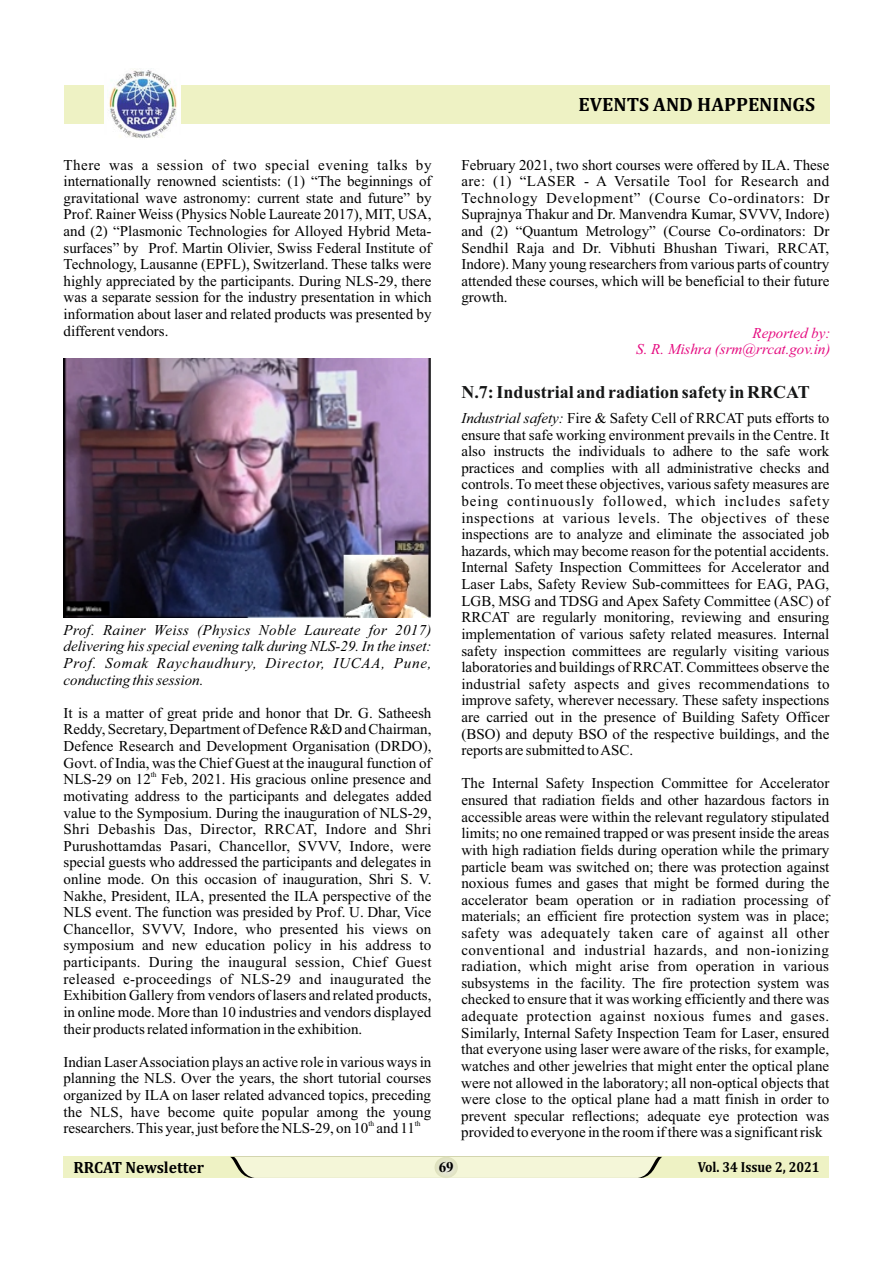
<style>
.page{position:relative;width:893px;height:1263px;background:#fff}
.page>*{position:absolute;margin:0;border:0;box-sizing:border-box;transform-origin:0 0}
.t1{font:700 19.5px "Cambria";color:#000}
.t2{font:700 18px "Times New Roman";color:#151616}
.t3{font:700 16.5px "Cambria";color:#000;scale:.95 1}
.t4{font:15px/16.6px "Times New Roman";color:#000;text-align:justify}
.t5{font:italic 15px/16.6px "Times New Roman";letter-spacing:.05em;color:#000;text-align:justify}
.t6{font:italic 15px/16.6px "Times New Roman";color:#e5097f;text-align:right}
.t7{font:700 15px "Times New Roman";color:#000}
.t8{font:700 14.7px "Cambria";color:#000;scale:.89 1}
.t9{font:7.5px "Times New Roman";color:#000}
.s1{font-style:italic}
</style>
<div class="page">
<div style="left:64px;top:85px;width:765px;height:38px;background:#eef2c4"></div>
<div style="left:63px;top:1157px;width:766px;height:21px;background:#eef2c4"></div>
<div style="left:230px;top:1157px;width:432px;height:21px;background:#f4f6d8"></div>
<svg style="left:435px;top:1157px;width:23px;height:21px"></svg>
<div style="left:104px;top:73px;width:77px;height:62px;background:#fefefe"></div>
<img style="left:109px;top:70px;width:68px;height:68px">
<img style="left:64px;top:358px;width:367px;height:260px">
<p class="t4" style="left:64px;top:158px;width:369px">There was a session of two special evening talks by internationally renowned scientists: (1) “The beginnings of gravitational wave astronomy: current state and future” by Prof. Rainer Weiss (Physics Noble Laureate 2017), MIT, USA, and (2) “Plasmonic Technologies for Alloyed Hybrid Meta&shy;surfaces” by Prof. Martin Olivier, Swiss Federal Institute of Technology, Lausanne (EPFL), Switzerland. These talks were highly appreciated by the participants. During NLS-29, there was a separate session for the industry presentation in which information about laser and related products was presented by different vendors.</p>
<p class="t5" style="left:64px;top:623px;width:370px">Prof. Rainer Weiss (Physics Noble Laureate for 2017) delivering his special evening talk during NLS-29. In the inset:<br>Prof. Somak Raychaudhury, Director, IUCAA, Pune, conducting this session.</p>
<p class="t4" style="left:64px;top:706px;width:369px">It is a matter of great pride and honor that Dr. G. Satheesh Reddy, Secretary, Department of Defence R&amp;D and Chairman, Defence Research and Development Organisation (DRDO), Govt. of India, was the Chief Guest at the inaugural function of</p>
<p class="t9" style="left:151px;top:772px;width:7px">th</p>
<p class="t4" style="left:63px;top:772px;width:370px">NLS-29 on 12 Feb, 2021. His gracious online presence and motivating address to the participants and delegates added value to the Symposium. During the inauguration of NLS-29, Shri Debashis Das, Director, RRCAT, Indore and Shri Purushottamdas Pasari, Chancellor, SVVV, Indore, were special guests who addressed the participants and delegates in online mode. On this occasion of inauguration, Shri S. V.<br>Nakhe, President, ILA, presented the ILA perspective of the NLS event. The function was presided by Prof. U. Dhar, Vice Chancellor, SVVV, Indore, who presented his views on symposium and new education policy in his address to participants. During the inaugural session, Chief Guest released e-proceedings of NLS-29 and inaugurated the Exhibition Gallery from vendors of lasers and related products, in online mode. More than 10 industries and vendors displayed their products related information in the exhibition.</p>
<p class="t4" style="left:63px;top:1055px;width:369px">Indian Laser Association plays an active role in various ways in planning the NLS. Over the years, the short tutorial courses organized by ILA on laser related advanced topics, preceding the NLS, have become quite popular among the young</p>
<p class="t9" style="left:368px;top:1120px;width:7px">th</p>
<p class="t9" style="left:415px;top:1120px;width:7px">th</p>
<p class="t4" style="left:63px;top:1121px;width:353px">researchers. This year, just before the NLS-29, on 10 and 11</p>
<h1 class="t1" style="left:579px;top:96px;width:238px">EVENTS AND HAPPENINGS</h1>
<p class="t4" style="left:461px;top:158px;width:370px">February 2021, two short courses were offered by ILA. These are: (1) “LASER - A Versatile Tool for Research and Technology Development” (Course Co-ordinators: Dr Suprajnya Thakur and Dr. Manvendra Kumar, SVVV, Indore) and (2) “Quantum Metrology” (Course Co-ordinators: Dr Sendhil Raja and Dr. Vibhuti Bhushan Tiwari, RRCAT, Indore). Many young researchers from various parts of country attended these courses, which will be beneficial to their future growth.</p>
<p class="t6" style="left:636px;top:326px;width:196px">Reported by:<br>S. R. Mishra (srm@rrcat.gov.in)</p>
<p class="t2" style="left:461px;top:386px;width:350px">N.7: Industrial and radiation safety in RRCAT</p>
<p class="t4" style="left:461px;top:411px;width:370px"><span class="s1">Industrial safety:</span> Fire &amp; Safety Cell of RRCAT puts efforts to ensure that safe working environment prevails in the Centre. It also instructs the individuals to adhere to the safe work practices and complies with all administrative checks and controls. To meet these objectives, various safety measures are being continuously followed, which includes safety inspections at various levels. The objectives of these inspections are to analyze and eliminate the associated job hazards, which may become reason for the potential accidents.<br>Internal Safety Inspection Committees for Accelerator and Laser Labs, Safety Review Sub-committees for EAG, PAG, LGB, MSG and TDSG and Apex Safety Committee (ASC) of RRCAT are regularly monitoring, reviewing and ensuring implementation of various safety related measures. Internal safety inspection committees are regularly visiting various laboratories and buildings of RRCAT. Committees observe the industrial safety aspects and gives recommendations to improve safety, wherever necessary. These safety inspections are carried out in the presence of Building Safety Officer (BSO) and deputy BSO of the respective buildings, and the reports are submitted to ASC.</p>
<p class="t4" style="left:461px;top:776px;width:370px">The Internal Safety Inspection Committee for Accelerator ensured that radiation fields and other hazardous factors in accessible areas were within the relevant regulatory stipulated limits; no one remained trapped or was present inside the areas with high radiation fields during operation while the primary particle beam was switched on; there was protection against noxious fumes and gases that might be formed during the accelerator beam operation or in radiation processing of materials; an efficient fire protection system was in place; safety was adequately taken care of against all other conventional and industrial hazards, and non-ionizing radiation, which might arise from operation in various subsystems in the facility. The fire protection system was checked to ensure that it was working efficiently and there was adequate protection against noxious fumes and gases.<br>Similarly, Internal Safety Inspection Team for Laser, ensured that everyone using laser were aware of the risks, for example, watches and other jewelries that might enter the optical plane were not allowed in the laboratory; all non-optical objects that were close to the optical plane had a matt finish in order to prevent specular reflections; adequate eye protection was provided to everyone in the room if there was a significant risk</p>
<p class="t3" style="left:74px;top:1160px;width:139px">RRCAT Newsletter</p>
<p class="t7" style="left:439px;top:1162px;width:16px">69</p>
<p class="t8" style="left:698px;top:1160px;width:138px">Vol. 34 Issue 2, 2021</p>
</div>
